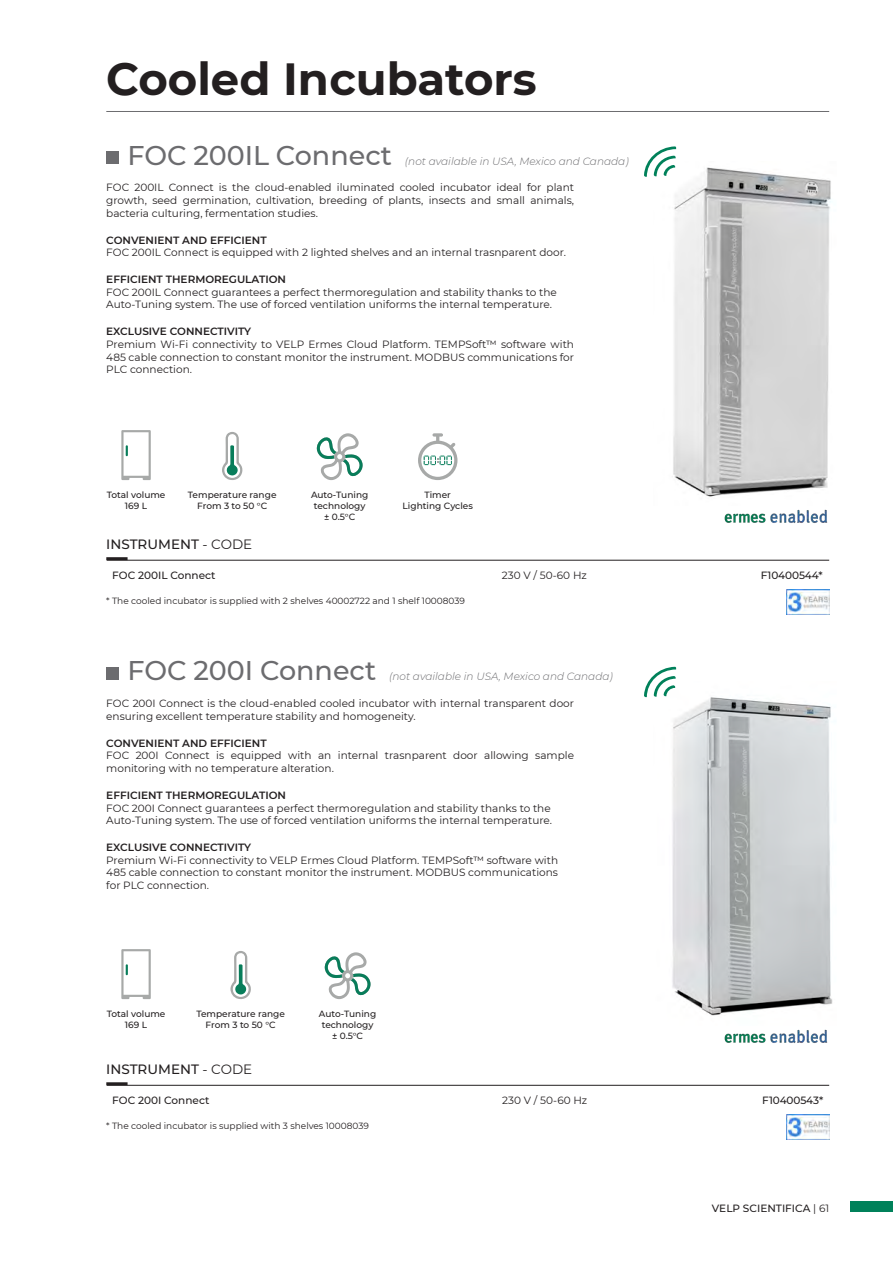
<style>
.page{position:relative;width:893px;height:1263px;background:#fff}
.page>*{position:absolute;margin:0;border:0;box-sizing:border-box;transform-origin:0 0}
.Nome_Famiglia{font:700 45px "Montserrat";color:#231f20}
.Nome_prodotto{font:500 27px "Montserrat";color:#6c6c6f}
.t1{font:500 13.5px "Montserrat";color:#231f20}
.t2{font:10.5px/12.6px "Montserrat";color:#231f20;text-align:justify}
.t3{font:600 10.5px "Montserrat";color:#231f20}
.no_AMERICA{font:italic 300 10.5px "Montserrat";color:#6c6c6f}
.t4{font:500 10.5px "Montserrat";color:#231f20}
.t5{font:500 9px/10.8px "Montserrat";color:#231f20;text-align:center}
.t6{font:9px "Montserrat";color:#231f20}
.s1{font-weight:400}
</style>
<div class="page">
<div style="left:850px;top:1202px;width:43px;height:10px;background:#00815a"></div>
<img style="left:673px;top:167px;width:158px;height:330px">
<img style="left:672px;top:697px;width:161px;height:319px">
<div style="left:106px;top:667px;width:13px;height:13px;background:#6c6c6f"></div>
<hr style="left:106px;top:111px;width:723px;height:1px;background:#6c6c6f">
<div style="left:106px;top:151px;width:13px;height:13px;background:#6c6c6f"></div>
<svg style="left:317px;top:433px;width:46px;height:47px"></svg>
<svg style="left:418px;top:433px;width:39px;height:47px"></svg>
<svg style="left:121px;top:430px;width:30px;height:50px"></svg>
<svg style="left:121px;top:949px;width:30px;height:50px"></svg>
<svg style="left:222px;top:432px;width:21px;height:48px"></svg>
<svg style="left:230px;top:951px;width:21px;height:48px"></svg>
<svg style="left:325px;top:952px;width:46px;height:47px"></svg>
<svg style="left:644px;top:146px;width:32px;height:31px"></svg>
<svg style="left:644px;top:667px;width:32px;height:30px"></svg>
<img style="left:724px;top:509px;width:104px;height:14px">
<img style="left:724px;top:1029px;width:104px;height:14px">
<hr style="left:107px;top:1085px;width:722px;height:1px;background:#231f20">
<hr style="left:106px;top:1082px;width:22px;height:3px;background:#231f20">
<img style="left:787px;top:1115px;width:42px;height:24px">
<hr style="left:107px;top:560px;width:722px;height:1px;background:#231f20">
<hr style="left:106px;top:557px;width:22px;height:3px;background:#231f20">
<img style="left:787px;top:589px;width:42px;height:25px">
<p class="Nome_Famiglia" style="left:106px;top:46px;width:432px">Cooled Incubators</p>
<p class="Nome_prodotto" style="left:128px;top:136px;width:266px">FOC 200IL Connect</p>
<p class="no_AMERICA" style="left:405px;top:154px;width:225px">(not available in USA, Mexico and Canada)</p>
<p class="t2" style="left:106px;top:181px;width:469px">FOC 200IL Connect is the cloud-enabled iluminated cooled incubator ideal for plant growth, seed germination, cultivation, breeding of plants, insects and small animals, bacteria culturing, fermentation studies.</p>
<p class="t3" style="left:106px;top:232px;width:162px">CONVENIENT AND EFFICIENT</p>
<p class="t2" style="left:106px;top:246px;width:461px">FOC 200IL Connect is equipped with 2 lighted shelves and an internal trasnparent door.</p>
<p class="t3" style="left:106px;top:272px;width:181px">EFFICIENT THERMOREGULATION</p>
<p class="t2" style="left:106px;top:285px;width:452px">FOC 200IL Connect guarantees a perfect thermoregulation and stability thanks to the</p>
<p class="t2" style="left:106px;top:298px;width:447px">Auto-Tuning system. The use of forced ventilation uniforms the internal temperature.</p>
<p class="t3" style="left:106px;top:324px;width:146px">EXCLUSIVE CONNECTIVITY</p>
<p class="t2" style="left:106px;top:338px;width:469px">Premium Wi-Fi connectivity to VELP Ermes Cloud Platform. TEMPSoft™ software with 485 cable connection to constant monitor the instrument. MODBUS communications for PLC connection.</p>
<p class="t5" style="left:107px;top:489px;width:60px">Total volume</p>
<p class="t5" style="left:125px;top:500px;width:24px">169 L</p>
<p class="t5" style="left:188px;top:489px;width:90px">Temperature range</p>
<p class="t5" style="left:197px;top:500px;width:72px">From 3 to 50 °C</p>
<p class="t5" style="left:311px;top:489px;width:59px">Auto-Tuning technology</p>
<p class="t5" style="left:324px;top:511px;width:33px">± 0.5°C</p>
<p class="t5" style="left:425px;top:489px;width:28px">Timer</p>
<p class="t5" style="left:403px;top:500px;width:72px">Lighting Cycles</p>
<p class="t1" style="left:106px;top:535px;width:147px">INSTRUMENT <span class="s1">- CODE</span></p>
<p class="t4" style="left:112px;top:568px;width:105px">FOC 200IL Connect</p>
<p class="t2" style="left:502px;top:568px;width:87px">230 V / 50-60 Hz</p>
<p class="t4" style="left:761px;top:568px;width:63px">F10400544*</p>
<p class="t6" style="left:106px;top:595px;width:360px">* The cooled incubator is supplied with 2 shelves 40002722 and 1 shelf 10008039</p>
<p class="Nome_prodotto" style="left:128px;top:652px;width:250px">FOC 200I Connect</p>
<p class="no_AMERICA" style="left:389px;top:669px;width:225px">(not available in USA, Mexico and Canada)</p>
<p class="t2" style="left:106px;top:697px;width:469px">FOC 200I Connect is the cloud-enabled cooled incubator with internal transparent door ensuring excellent temperature stability and homogeneity.</p>
<p class="t3" style="left:106px;top:736px;width:162px">CONVENIENT AND EFFICIENT</p>
<p class="t2" style="left:106px;top:749px;width:469px">FOC 200I Connect is equipped with an internal trasnparent door allowing sample monitoring with no temperature alteration.</p>
<p class="t3" style="left:106px;top:788px;width:181px">EFFICIENT THERMOREGULATION</p>
<p class="t2" style="left:106px;top:801px;width:446px">FOC 200I Connect guarantees a perfect thermoregulation and stability thanks to the</p>
<p class="t2" style="left:106px;top:814px;width:447px">Auto-Tuning system. The use of forced ventilation uniforms the internal temperature.</p>
<p class="t3" style="left:106px;top:840px;width:146px">EXCLUSIVE CONNECTIVITY</p>
<p class="t2" style="left:106px;top:853px;width:453px">Premium Wi-Fi connectivity to VELP Ermes Cloud Platform. TEMPSoft™ software with</p>
<p class="t2" style="left:106px;top:866px;width:453px">485 cable connection to constant monitor the instrument. MODBUS communications</p>
<p class="t2" style="left:106px;top:878px;width:104px">for PLC connection.</p>
<p class="t5" style="left:107px;top:1008px;width:60px">Total volume</p>
<p class="t5" style="left:125px;top:1019px;width:24px">169 L</p>
<p class="t5" style="left:196px;top:1008px;width:90px">Temperature range</p>
<p class="t5" style="left:206px;top:1019px;width:72px">From 3 to 50 °C</p>
<p class="t5" style="left:319px;top:1008px;width:59px">Auto-Tuning technology</p>
<p class="t5" style="left:332px;top:1030px;width:33px">± 0.5°C</p>
<p class="t1" style="left:106px;top:1060px;width:147px">INSTRUMENT <span class="s1">- CODE</span></p>
<p class="t4" style="left:112px;top:1093px;width:99px">FOC 200I Connect</p>
<p class="t2" style="left:502px;top:1093px;width:87px">230 V / 50-60 Hz</p>
<p class="t4" style="left:762px;top:1093px;width:62px">F10400543*</p>
<p class="t6" style="left:106px;top:1120px;width:264px">* The cooled incubator is supplied with 3 shelves 10008039</p>
<p class="t4" style="left:712px;top:1201px;width:119px">VELP SCIENTIFICA <span class="s1">| 61</span></p>
</div>
